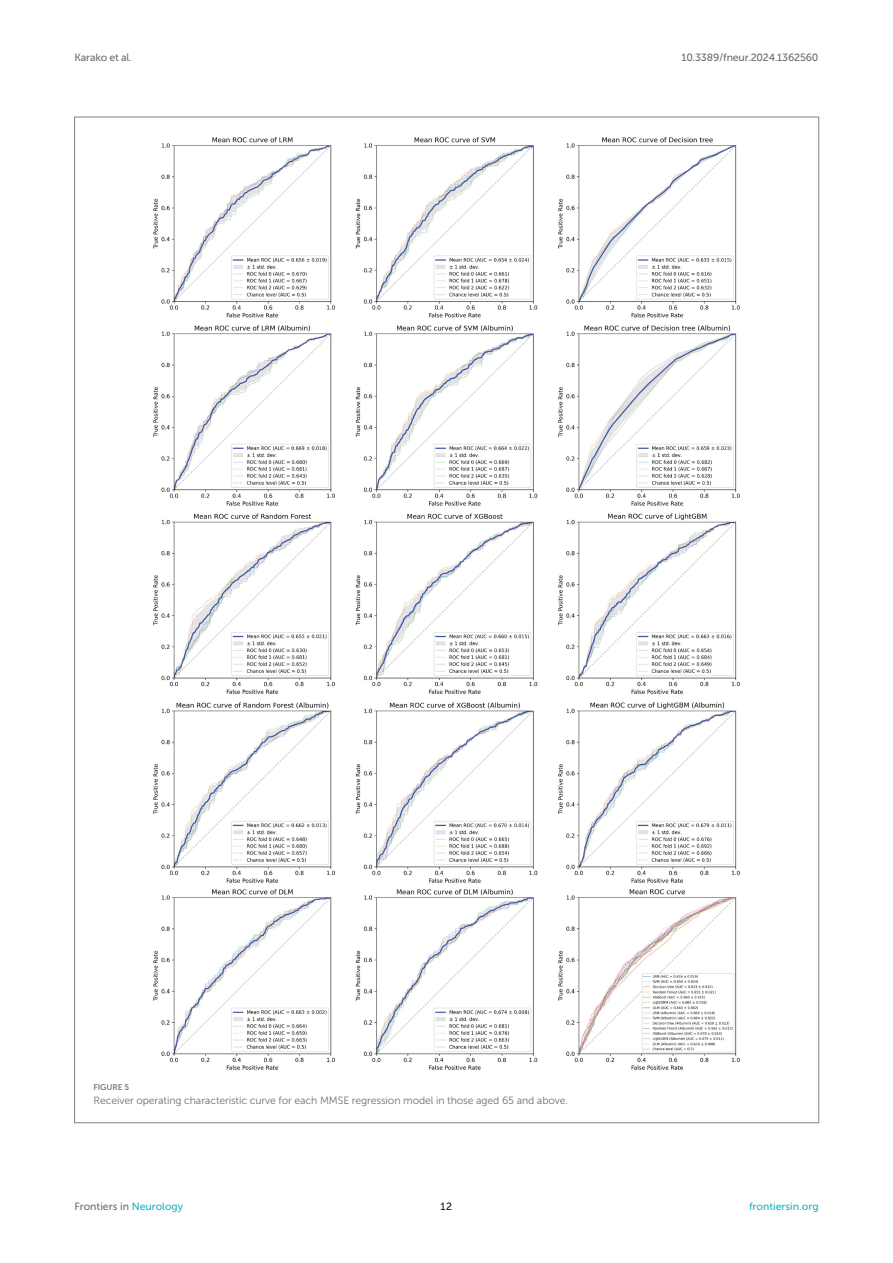
<style>
.page{position:relative;width:893px;height:1263px;background:#fff}
.page>*{position:absolute;margin:0;border:0;box-sizing:border-box;transform-origin:0 0}
.FIG_LEG{font:10.5px "Museo Sans 300";letter-spacing:-.01em;color:#706f70}
.t1{font:10.5px "Museo Sans 500";letter-spacing:-.015em;color:#706f70}
.t2{font:10.5px "Museo Sans 500";color:#1db5c3}
.t3{font:10.5px "Museo Sans 500";color:#1b1c1b}
.FIG_HD{font:8.25px "Museo Sans 700";letter-spacing:-.01em;color:#7e7f7f}
.s1{color:#1db5c3}
</style>
<div class="page">
<img style="left:153px;top:137px;width:587px;height:933px">
<p class="t1" style="left:74px;top:51px;width:59px">Karako et al.</p>
<p class="t1" style="left:681px;top:51px;width:139px">10.3389/fneur.2024.1362560</p>
<p class="FIG_HD" style="left:94px;top:1083px;width:37px">FIGURE 5</p>
<p class="FIG_LEG" style="left:94px;top:1094px;width:476px">Receiver operating characteristic curve for each MMSE regression model in those aged 65 and above.</p>
<p class="t1" style="left:74px;top:1200px;width:110px">Frontiers in <span class="s1">Neurology</span></p>
<p class="t3" style="left:441px;top:1200px;width:13px">12</p>
<p class="t2" style="left:749px;top:1200px;width:71px">frontiersin.org</p>
</div>
